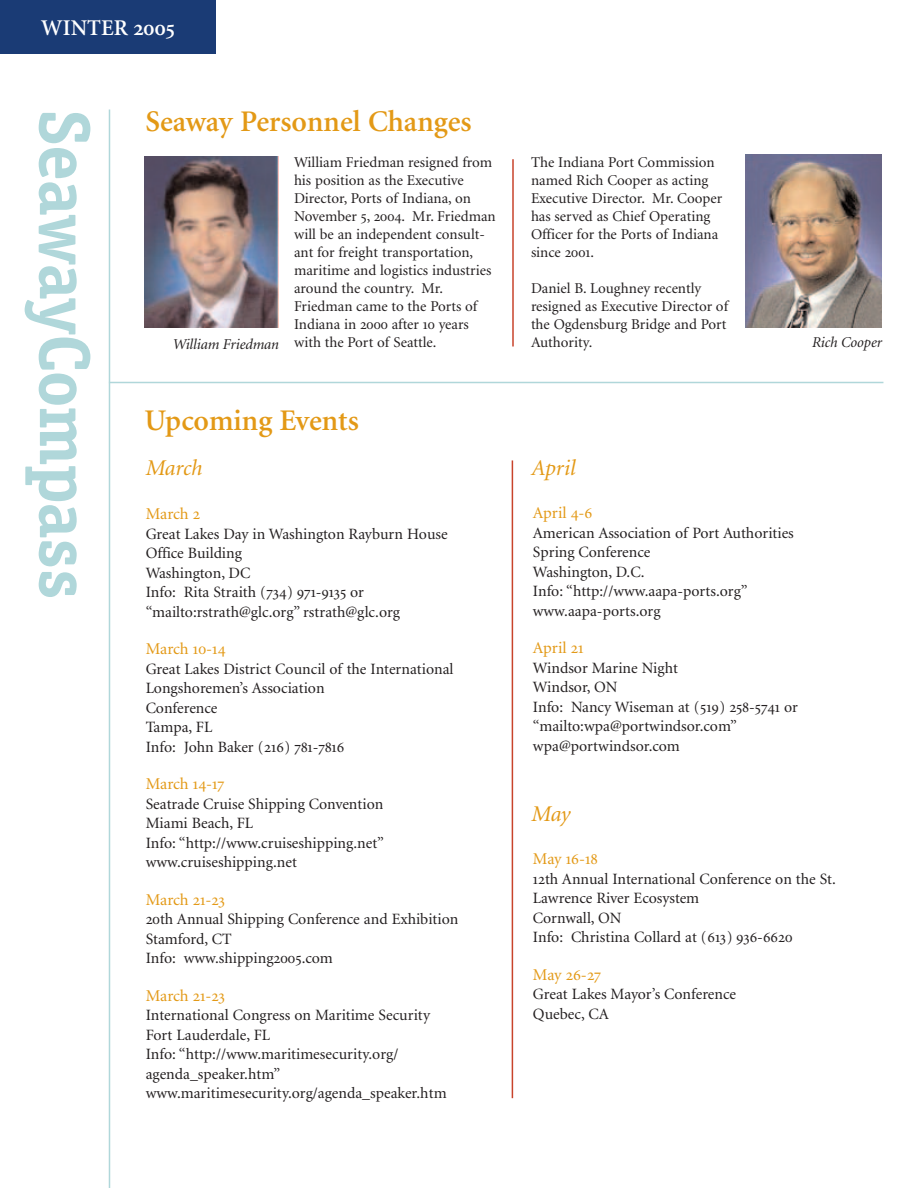
<style>
.page{position:relative;width:918px;height:1188px;background:#fff}
.page>*{position:absolute;margin:0;border:0;box-sizing:border-box;transform-origin:0 0}
.t1{font:700 72px "Officina Serif";letter-spacing:-.02em;color:#b0d7da}
.t2{font:600 30px "Minion EDO";color:#e39916}
.t3{font:italic 22.5px "Minion EDO";letter-spacing:-.015em;color:#e39916}
.t4{font:600 22.5px "Minion EDO";color:#fff}
.t5{font:16.5px "Minion EDO";letter-spacing:-.005em;color:#e39916}
.t6{font:15.75px/19.5px "Minion EDO";color:#231f20}
.t7{font:15px/18px "Minion EDO";color:#231f20}
.t8{font:italic 15px "Minion EDO";letter-spacing:-.005em;color:#231f20}
.s1{font-style:italic}
</style>
<div class="page">
<hr style="left:109px;top:109px;width:1px;height:1079px;background:#b0d7da">
<div style="left:0;top:0;width:216px;height:54px;background:#1a3b75"></div>
<hr style="left:512px;top:159px;width:2px;height:188px;background:#c8432b">
<img style="left:144px;top:156px;width:135px;height:172px">
<img style="left:745px;top:155px;width:137px;height:173px">
<hr style="left:512px;top:460px;width:1px;height:638px;background:#c8432b">
<hr style="left:109px;top:382px;width:774px;height:1px;background:#b0d7da">
<h3 class="t4" style="left:41px;top:19px;width:135px">WINTER 2005</h3>
<h1 class="t1" style="left:92px;top:110px;width:492px;rotate:90deg">SeawayCompass</h1>
<h2 class="t2" style="left:146px;top:109px;width:328px">Seaway Personnel Changes</h2>
<p class="t7" style="left:294px;top:155px;width:200px">William Friedman resigned from</p>
<p class="t7" style="left:294px;top:173px;width:171px">his position as the Executive</p>
<p class="t7" style="left:294px;top:191px;width:179px">Director, Ports of Indiana, on</p>
<p class="t7" style="left:294px;top:209px;width:203px">November 5, 2004. Mr. Friedman</p>
<p class="t7" style="left:294px;top:227px;width:192px">will be an independent consult-</p>
<p class="t7" style="left:294px;top:245px;width:181px">ant for freight transportation,</p>
<p class="t7" style="left:294px;top:263px;width:199px">maritime and logistics industries</p>
<p class="t7" style="left:294px;top:281px;width:151px">around the country. Mr.</p>
<p class="t7" style="left:294px;top:299px;width:185px">Friedman came to the Ports of</p>
<p class="t7" style="left:294px;top:317px;width:176px">Indiana in 2000 after 10 years</p>
<p class="t7" style="left:173px;top:335px;width:265px"><span class="s1">William Friedman</span> with the Port of Seattle.</p>
<h2 class="t2" style="left:144px;top:408px;width:216px">Upcoming Events</h2>
<h3 class="t3" style="left:146px;top:459px;width:58px">March</h3>
<p class="t5" style="left:146px;top:507px;width:56px">March 2</p>
<p class="t6" style="left:146px;top:525px;width:304px">Great Lakes Day in Washington Rayburn House<br>Office Building<br>Washington, DC<br>Info: Rita Straith (734) 971-9135 or “mailto:rstrath@glc.org” rstrath@glc.org</p>
<p class="t5" style="left:146px;top:642px;width:81px">March 10-14</p>
<p class="t6" style="left:146px;top:660px;width:309px">Great Lakes District Council of the International<br>Longshoremen’s Association<br>Conference<br>Tampa, FL<br>Info: John Baker (216) 781-7816</p>
<p class="t5" style="left:146px;top:777px;width:80px">March 14-17</p>
<p class="t6" style="left:146px;top:795px;width:240px">Seatrade Cruise Shipping Convention<br>Miami Beach, FL<br>Info: “http://www.cruiseshipping.net” www.cruiseshipping.net</p>
<p class="t5" style="left:146px;top:893px;width:81px">March 21-23</p>
<p class="t6" style="left:146px;top:911px;width:314px">20th Annual Shipping Conference and Exhibition<br>Stamford, CT<br>Info: www.shipping2005.com</p>
<p class="t5" style="left:146px;top:989px;width:81px">March 21-23</p>
<p class="t6" style="left:146px;top:1007px;width:302px">International Congress on Maritime Security Fort Lauderdale, FL<br>Info: “http://www.maritimesecurity.org/ agenda_speaker.htm” www.maritimesecurity.org/agenda_speaker.htm</p>
<p class="t7" style="left:531px;top:155px;width:193px">The Indiana Port Commission named Rich Cooper as acting<br>Executive Director. Mr. Cooper has served as Chief Operating<br>Officer for the Ports of Indiana since 2001.</p>
<p class="t7" style="left:531px;top:281px;width:199px">Daniel B. Loughney recently resigned as Executive Director of the Ogdensburg Bridge and Port<br>Authority.</p>
<p class="t8" style="left:812px;top:337px;width:71px">Rich Cooper</p>
<h3 class="t3" style="left:531px;top:459px;width:46px">April</h3>
<p class="t5" style="left:533px;top:506px;width:61px">April 4-6</p>
<p class="t6" style="left:533px;top:524px;width:262px">American Association of Port Authorities<br>Spring Conference<br>Washington, D.C.<br>Info: “http://www.aapa-ports.org” www.aapa-ports.org</p>
<p class="t5" style="left:533px;top:641px;width:52px">April 21</p>
<p class="t6" style="left:533px;top:659px;width:267px">Windsor Marine Night<br>Windsor, ON<br>Info: Nancy Wiseman at (519) 258-5741 or “mailto:wpa@portwindsor.com” wpa@portwindsor.com</p>
<h3 class="t3" style="left:531px;top:805px;width:41px">May</h3>
<p class="t5" style="left:533px;top:853px;width:66px">May 16-18</p>
<p class="t6" style="left:533px;top:870px;width:305px">12th Annual International Conference on the St.<br>Lawrence River Ecosystem<br>Cornwall, ON<br>Info: Christina Collard at (613) 936-6620</p>
<p class="t5" style="left:533px;top:968px;width:70px">May 26-27</p>
<p class="t6" style="left:533px;top:986px;width:205px">Great Lakes Mayor’s Conference<br>Quebec, CA</p>
</div>
